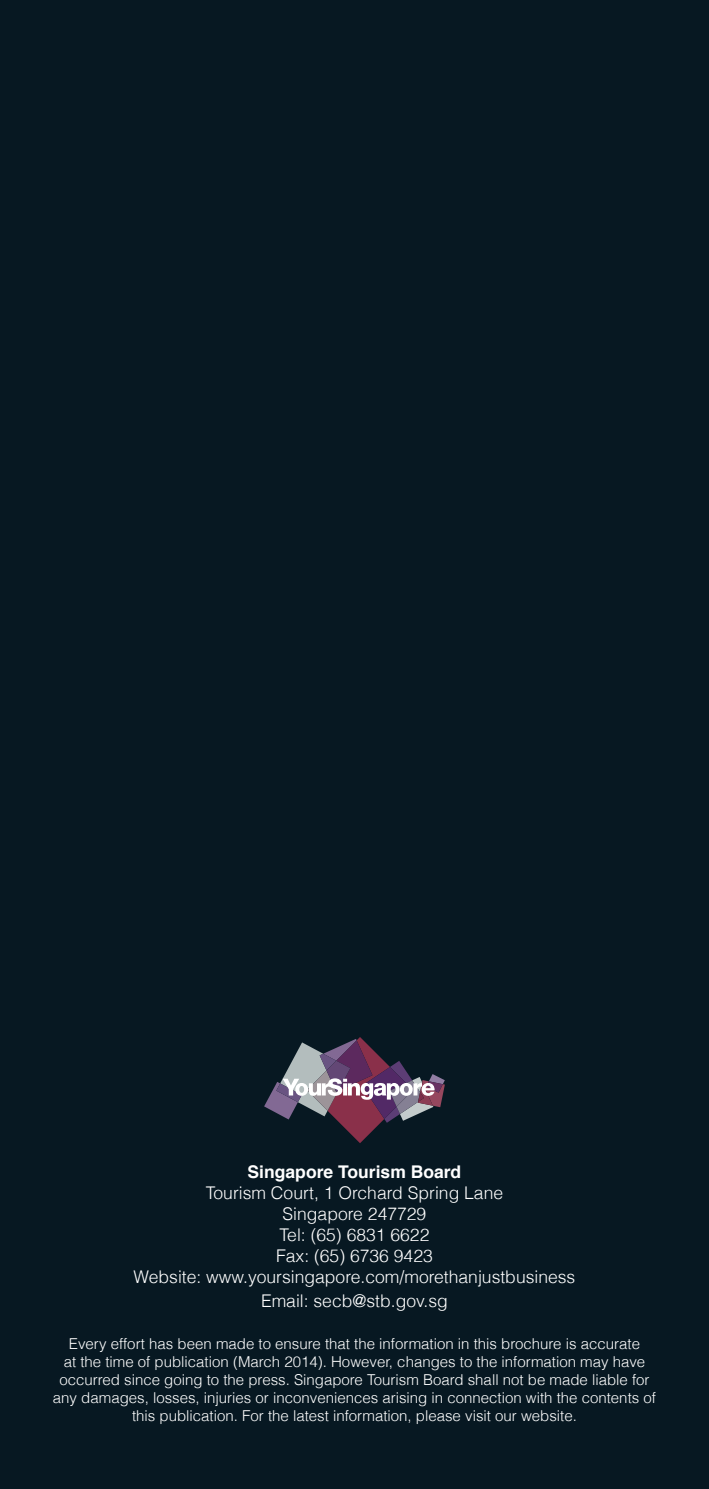
<style>
.page{position:relative;width:709px;height:1489px;background:#fff}
.page>*{position:absolute;margin:0;border:0;box-sizing:border-box;transform-origin:0 0}
.t1{font:300 17.5px "Helvetica";color:#fff}
.t2{font:700 17.5px "Helvetica";color:#fff}
.t3{font:300 15px/18px "Helvetica";color:#fff;text-align:center}
</style>
<div class="page">
<div style="left:0;top:0;width:709px;height:1488px;background:#071822"></div>
<svg style="left:264px;top:1037px;width:181px;height:106px"></svg>
<p class="t2" style="left:248px;top:1157px;width:215px">Singapore Tourism Board</p>
<p class="t1" style="left:206px;top:1181px;width:299px">Tourism Court, 1 Orchard Spring Lane</p>
<p class="t1" style="left:282px;top:1202px;width:145px">Singapore 247729</p>
<p class="t1" style="left:279px;top:1223px;width:151px">Tel: (65) 6831 6622</p>
<p class="t1" style="left:276px;top:1244px;width:158px">Fax: (65) 6736 9423</p>
<p class="t1" style="left:134px;top:1265px;width:443px">Website: www.yoursingapore.com/morethanjustbusiness</p>
<p class="t1" style="left:261px;top:1289px;width:188px">Email: secb@stb.gov.sg</p>
<p class="t3" style="left:53px;top:1334px;width:604px">Every effort has been made to ensure that the information in this brochure is accurate<br>at the time of publication (March 2014). However, changes to the information may have occurred since going to the press. Singapore Tourism Board shall not be made liable for any damages, losses, injuries or inconveniences arising in connection with the contents of this publication. For the latest information, please visit our website.</p>
</div>
